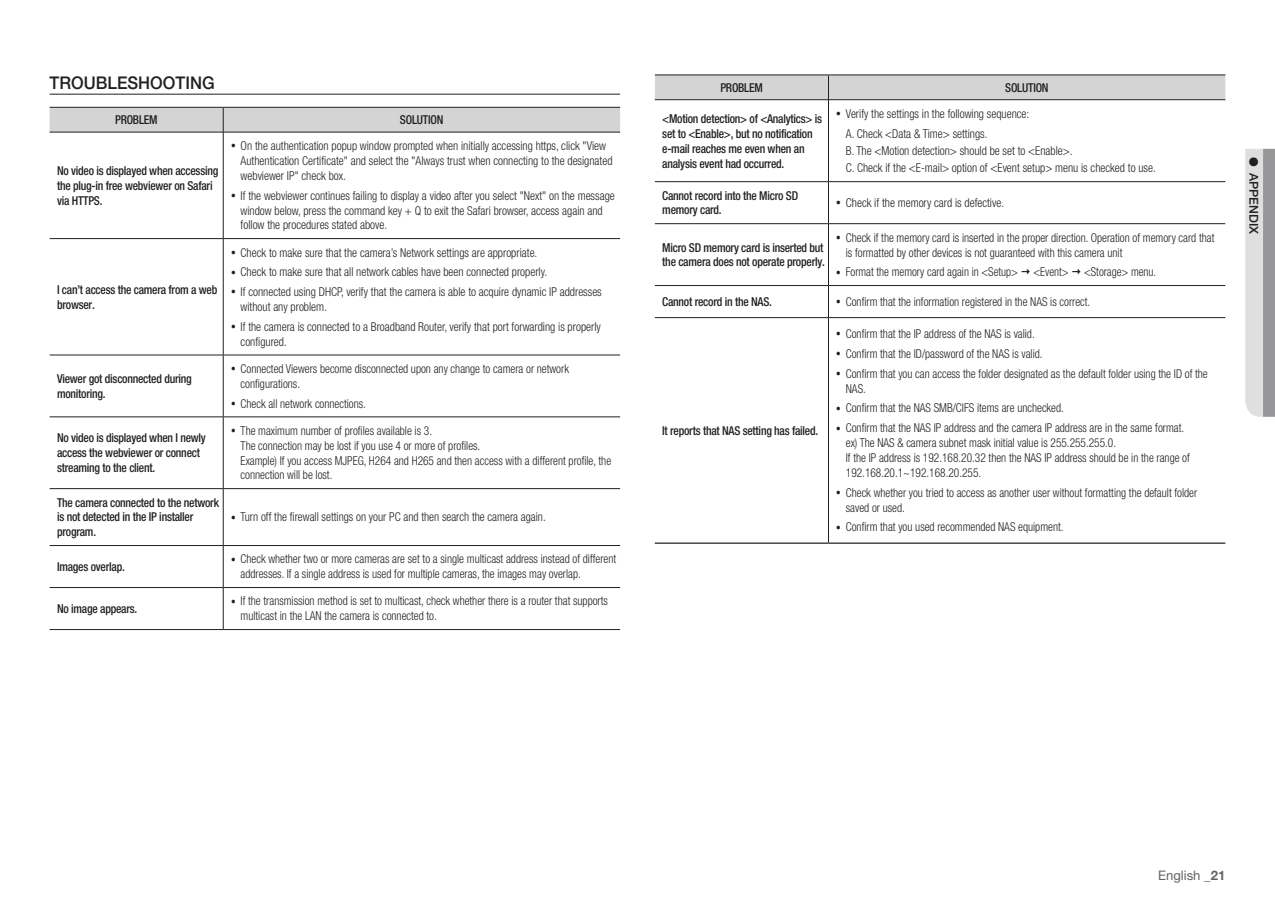
<style>
.page{position:relative;width:1275px;height:903px;background:#fff}
.page>*{position:absolute;margin:0;border:0;box-sizing:border-box;transform-origin:0 0}
.t1{font:500 17.5px "Helvetica Neue cp";color:#241f1f;scale:.95 1}
.t2{font:13.12px "Helvetica Neue cp";color:#656365}
.t3{font:300 condensed 12.25px/14.9px "Helvetica Neue cp";color:#241f1f;scale:.93 1}
.t4{font:300 condensed 12.25px/19.8px "Helvetica Neue cp";color:#241f1f;scale:.95 1}
.t5{font:500 condensed 12.25px/14.9px "Helvetica Neue cp";letter-spacing:-.02em;color:#241f1f;scale:.95 1}
.t6{font:300 condensed 12.25px "Helvetica Neue cp";color:#241f1f;scale:.94 1}
.t7{font:300 condensed 12.25px "Helvetica Neue cp";color:#241f1f;scale:.92 1}
.t8{font:500 12.25px "Helvetica Neue cp";color:#241f1f}
.s1{font-weight:700}
</style>
<div class="page">
<svg style="left:1245px;top:149px;width:30px;height:268px;background:#c3c2c3"></svg>
<hr style="left:655px;top:74px;width:173px;height:1px;background:#241f1f">
<hr style="left:828px;top:74px;width:397px;height:1px;background:#241f1f">
<hr style="left:828px;top:100px;width:1px;height:81px;background:#241f1f">
<hr style="left:828px;top:182px;width:1px;height:41px;background:#241f1f">
<hr style="left:828px;top:224px;width:1px;height:61px;background:#241f1f">
<hr style="left:828px;top:286px;width:1px;height:31px;background:#241f1f">
<hr style="left:828px;top:318px;width:1px;height:224px;background:#241f1f">
<svg style="left:655px;top:75px;width:570px;height:25px;background:#cccbcc"></svg>
<hr style="left:655px;top:542px;width:173px;height:2px;background:#241f1f">
<hr style="left:828px;top:542px;width:397px;height:2px;background:#241f1f">
<hr style="left:655px;top:181px;width:173px;height:1px;background:#241f1f">
<hr style="left:828px;top:181px;width:397px;height:1px;background:#241f1f">
<hr style="left:655px;top:223px;width:173px;height:1px;background:#241f1f">
<hr style="left:828px;top:223px;width:397px;height:1px;background:#241f1f">
<hr style="left:655px;top:285px;width:173px;height:1px;background:#241f1f">
<hr style="left:828px;top:285px;width:397px;height:1px;background:#241f1f">
<hr style="left:655px;top:317px;width:173px;height:1px;background:#241f1f">
<hr style="left:828px;top:317px;width:397px;height:1px;background:#241f1f">
<hr style="left:50px;top:94px;width:570px;height:1px;background:#241f1f">
<hr style="left:50px;top:132px;width:173px;height:1px;background:#241f1f">
<hr style="left:223px;top:132px;width:397px;height:1px;background:#241f1f">
<hr style="left:223px;top:132px;width:1px;height:106px;background:#241f1f">
<hr style="left:50px;top:238px;width:173px;height:1px;background:#241f1f">
<hr style="left:223px;top:238px;width:397px;height:1px;background:#241f1f">
<hr style="left:223px;top:239px;width:1px;height:116px;background:#241f1f">
<hr style="left:50px;top:355px;width:173px;height:1px;background:#241f1f">
<hr style="left:223px;top:355px;width:397px;height:1px;background:#241f1f">
<hr style="left:223px;top:355px;width:1px;height:62px;background:#241f1f">
<hr style="left:50px;top:416px;width:173px;height:1px;background:#241f1f">
<hr style="left:223px;top:416px;width:397px;height:1px;background:#241f1f">
<hr style="left:223px;top:417px;width:1px;height:71px;background:#241f1f">
<hr style="left:50px;top:488px;width:173px;height:1px;background:#241f1f">
<hr style="left:223px;top:488px;width:397px;height:1px;background:#241f1f">
<hr style="left:223px;top:489px;width:1px;height:56px;background:#241f1f">
<hr style="left:50px;top:545px;width:173px;height:1px;background:#241f1f">
<hr style="left:223px;top:545px;width:397px;height:1px;background:#241f1f">
<hr style="left:223px;top:546px;width:1px;height:41px;background:#241f1f">
<hr style="left:50px;top:587px;width:173px;height:1px;background:#241f1f">
<hr style="left:223px;top:587px;width:397px;height:1px;background:#241f1f">
<hr style="left:223px;top:588px;width:1px;height:41px;background:#241f1f">
<hr style="left:50px;top:629px;width:173px;height:1px;background:#241f1f">
<hr style="left:223px;top:629px;width:397px;height:1px;background:#241f1f">
<svg style="left:50px;top:107px;width:570px;height:25px;background:#cccbcc"></svg>
<h1 class="t1" style="left:50px;top:73px;width:175px">TROUBLESHOOTING</h1>
<p class="t5" style="left:115px;top:112px;width:46px">PROBLEM</p>
<p class="t5" style="left:400px;top:112px;width:47px">SOLUTION</p>
<p class="t5" style="left:57px;top:163px;width:171px">No video is displayed when accessing the plug-in free webviewer on Safari via HTTPS.</p>
<p class="t5" style="left:57px;top:282px;width:170px">I can’t access the camera from a web browser.</p>
<p class="t4" style="left:241px;top:138px;width:393px;line-height:14.9px">On the authentication popup window prompted when initially accessing https, click "View<br>Authentication Certificate" and select the "Always trust when connecting to the designated webviewer IP" check box.</p>
<p class="t4" style="left:241px;top:188px;width:395px;line-height:14.9px">If the webviewer continues failing to display a video after you select "Next" on the message window below, press the command key + Q to exit the Safari browser, access again and follow the procedures stated above.</p>
<p class="t4" style="left:241px;top:242px;width:382px">Check to make sure that the camera’s Network settings are appropriate.<br>Check to make sure that all network cables have been connected properly.<br>If connected using DHCP, verify that the camera is able to acquire dynamic IP addresses</p>
<p class="t4" style="left:241px;top:297px;width:381px">without any problem.<br>If the camera is connected to a Broadband Router, verify that port forwarding is properly</p>
<p class="t4" style="left:241px;top:332px;width:50px">configured.</p>
<p class="t5" style="left:57px;top:371px;width:143px">Viewer got disconnected during monitoring.</p>
<p class="t3" style="left:241px;top:361px;width:355px">Connected Viewers become disconnected upon any change to camera or network configurations.</p>
<p class="t3" style="left:241px;top:396px;width:136px">Check all network connections.</p>
<p class="t5" style="left:57px;top:431px;width:158px">No video is displayed when I newly access the webviewer or connect streaming to the client.</p>
<p class="t3" style="left:241px;top:423px;width:400px">The maximum number of profiles available is 3.<br>The connection may be lost if you use 4 or more of profiles.<br>Example) If you access MJPEG, H264 and H265 and then access with a different profile, the connection will be lost.</p>
<p class="t5" style="left:57px;top:495px;width:172px">The camera connected to the network is not detected in the IP installer program.</p>
<p class="t6" style="left:241px;top:510px;width:326px">Turn off the firewall settings on your PC and then search the camera again.</p>
<p class="t5" style="left:57px;top:559px;width:73px">Images overlap.</p>
<p class="t3" style="left:241px;top:552px;width:405px">Check whether two or more cameras are set to a single multicast address instead of different addresses. If a single address is used for multiple cameras, the images may overlap.</p>
<p class="t5" style="left:57px;top:601px;width:86px">No image appears.</p>
<p class="t3" style="left:241px;top:594px;width:396px">If the transmission method is set to multicast, check whether there is a router that supports multicast in the LAN the camera is connected to.</p>
<p class="t5" style="left:720px;top:80px;width:46px">PROBLEM</p>
<p class="t5" style="left:1005px;top:80px;width:47px">SOLUTION</p>
<p class="t5" style="left:662px;top:111px;width:170px">&lt;Motion detection&gt; of &lt;Analytics&gt; is set to &lt;Enable&gt;, but no notification e-mail reaches me even when an analysis event had occurred.</p>
<p class="t4" style="left:846px;top:104px;width:195px">Verify the settings in the following sequence:<br>A. Check &lt;Data &amp; Time&gt; settings.</p>
<p class="t4" style="left:846px;top:142px;width:328px;line-height:17.3px">B. The &lt;Motion detection&gt; should be set to &lt;Enable&gt;.<br>C. Check if the &lt;E-mail&gt; option of &lt;Event setup&gt; menu is checked to use.</p>
<p class="t5" style="left:662px;top:188px;width:144px">Cannot record into the Micro SD memory card.</p>
<p class="t4" style="left:846px;top:193px;width:168px">Check if the memory card is defective.</p>
<p class="t5" style="left:662px;top:240px;width:173px">Micro SD memory card is inserted but the camera does not operate properly.</p>
<p class="t3" style="left:846px;top:230px;width:398px">Check if the memory card is inserted in the proper direction. Operation of memory card that is formatted by other devices is not guaranteed with this camera unit</p>
<p class="t7" style="left:846px;top:265px;width:189px">Format the memory card again in &lt;Setup&gt;</p>
<p class="t7" style="left:1033px;top:265px;width:40px">&lt;Event&gt;</p>
<p class="t7" style="left:1084px;top:265px;width:80px">&lt;Storage&gt; menu.</p>
<p class="t5" style="left:662px;top:294px;width:117px">Cannot record in the NAS.</p>
<p class="t3" style="left:846px;top:294px;width:264px">Confirm that the information registered in the NAS is correct.</p>
<p class="t5" style="left:662px;top:423px;width:166px">It reports that NAS setting has failed.</p>
<p class="t3" style="left:846px;top:324px;width:391px;line-height:19.8px">Confirm that the IP address of the NAS is valid.<br>Confirm that the ID/password of the NAS is valid.<br>Confirm that you can access the folder designated as the default folder using the ID of the</p>
<p class="t3" style="left:846px;top:378px;width:365px;line-height:19.8px">NAS.<br>Confirm that the NAS SMB/CIFS items are unchecked.<br>Confirm that the NAS IP address and the camera IP address are in the same format.</p>
<p class="t3" style="left:846px;top:435px;width:371px">ex) The NAS &amp; camera subnet mask initial value is 255.255.255.0.<br>If the IP address is 192.168.20.32 then the NAS IP address should be in the range of<br>192.168.20.1~192.168.20.255.</p>
<p class="t3" style="left:846px;top:485px;width:379px">Check whether you tried to access as another user without formatting the default folder saved or used.</p>
<p class="t3" style="left:846px;top:520px;width:236px">Confirm that you used recommended NAS equipment.</p>
<p class="t8" style="left:1261px;top:157px;width:79px;rotate:90deg">● APPENDIX</p>
<p class="t2" style="left:1158px;top:867px;width:69px">English _<span class="s1">21</span></p>
</div>
